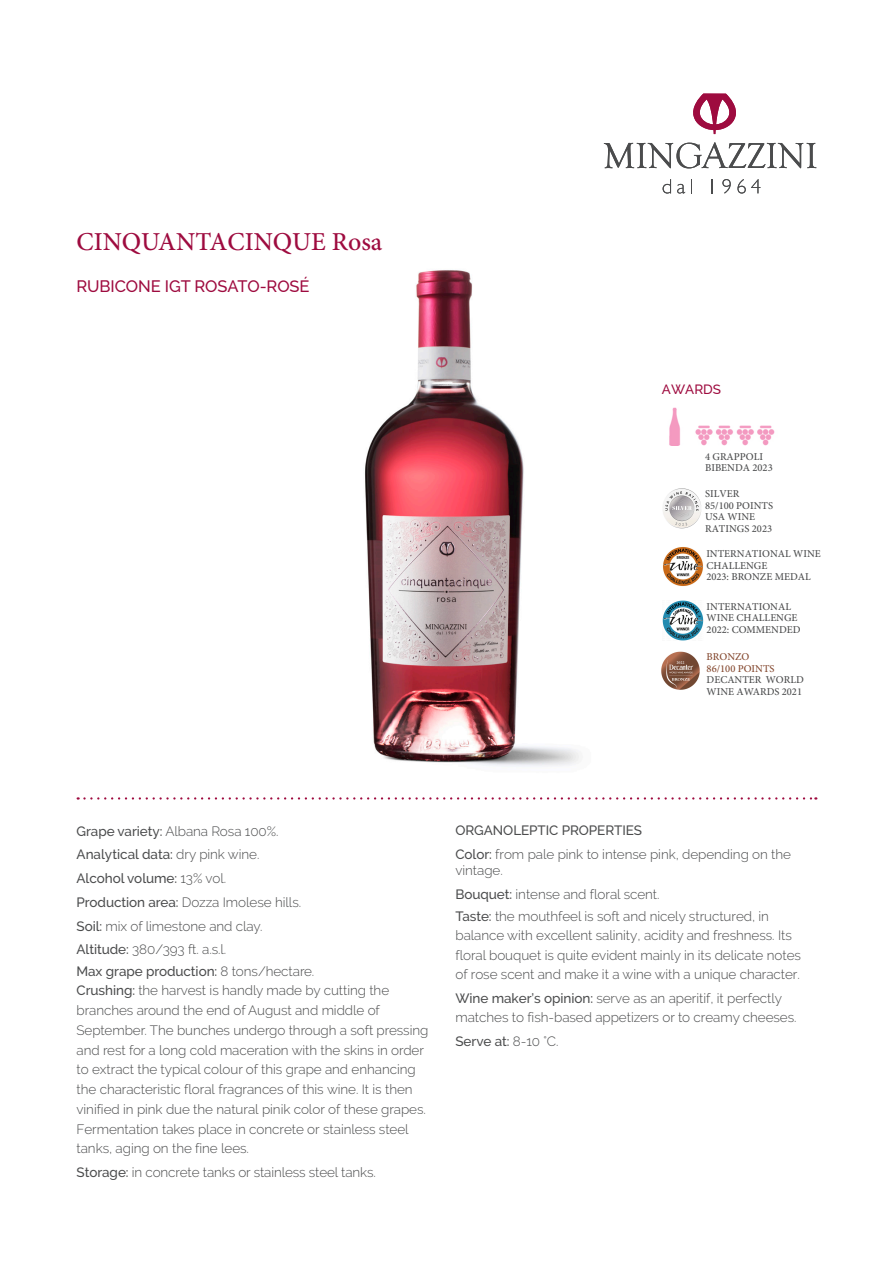
<style>
.page{position:relative;width:893px;height:1263px;background:#fff}
.page>*{position:absolute;margin:0;border:0;box-sizing:border-box;transform-origin:0 0}
.Testo_normale{font:500 25.8px "Minion Pro";color:#9e0b3f}
.Testo_normale-2{font:500 16.5px "Raleway";letter-spacing:-.005em;color:#9e0b3f}
.Testo_normale-3{font:300 13.5px/19.8px "Raleway";letter-spacing:-.005em;color:#4b4c4d}
.Testo_normale-4{font:500 13.5px "Raleway";letter-spacing:-.005em;color:#4b4c4d}
.t1{font:500 13.5px "Raleway";color:#9e0b3f}
.t2{font:500 10.5px/11.6px "Minion Pro";color:#4b4c4d}
.t3{font:500 10.5px/11.6px "Minion Pro";color:#84482f}
.s1{font-weight:500}
.s2{font-weight:300}
</style>
<div class="page">
<img style="left:236px;top:270px;width:424px;height:530px">
<svg style="left:604px;top:142px;width:212px;height:26px"></svg>
<svg style="left:663px;top:179px;width:8px;height:15px"></svg>
<svg style="left:677px;top:184px;width:8px;height:10px"></svg>
<svg style="left:691px;top:179px;width:1px;height:14px"></svg>
<svg style="left:712px;top:179px;width:1px;height:14px"></svg>
<svg style="left:722px;top:179px;width:9px;height:15px"></svg>
<svg style="left:737px;top:179px;width:23px;height:15px"></svg>
<svg style="left:693px;top:94px;width:43px;height:40px"></svg>
<svg style="left:78px;top:797px;width:738px;height:2px"></svg>
<img style="left:661px;top:651px;width:39px;height:39px">
<img style="left:663px;top:547px;width:40px;height:39px">
<img style="left:656px;top:408px;width:24px;height:38px">
<img style="left:695px;top:425px;width:80px;height:21px">
<img style="left:662px;top:600px;width:41px;height:41px">
<img style="left:663px;top:489px;width:38px;height:39px">
<p class="Testo_normale" style="left:76px;top:224px;width:307px">CINQUANTACINQUE Rosa</p>
<p class="Testo_normale-2" style="left:76px;top:276px;width:235px">RUBICONE IGT ROSATO-ROSÉ</p>
<p class="t1" style="left:662px;top:378px;width:61px">AWARDS</p>
<p class="t2" style="left:705px;top:450px;width:69px">4 GRAPPOLI<br>BIBENDA 2023</p>
<p class="t2" style="left:705px;top:488px;width:70px">SILVER<br>85/100 POINTS<br>USA WINE<br>RATINGS 2023</p>
<p class="t2" style="left:706px;top:548px;width:116px">INTERNATIONAL WINE<br>CHALLENGE<br>2023: BRONZE MEDAL</p>
<p class="t2" style="left:707px;top:600px;width:95px">INTERNATIONAL<br>WINE CHALLENGE<br>2022: COMMENDED</p>
<p class="t3" style="left:707px;top:651px;width:70px">BRONZO<br>86/100 POINTS</p>
<p class="t2" style="left:707px;top:674px;width:99px">DECANTER WORLD<br>WINE AWARDS 2021</p>
<p class="Testo_normale-3" style="left:77px;top:819px;width:226px;line-height:23.7px"><span class="s1">Grape variety:</span> Albana Rosa 100%.<br><span class="s1">Analytical data:</span> dry pink wine.<br><span class="s1">Alcohol volume:</span> 13% vol.<br><span class="s1">Production area:</span> Dozza Imolese hills.<br><span class="s1">Soil:</span> mix of limestone and clay.<br><span class="s1">Altitude:</span> 380/393 ft. a.s.l.</p>
<p class="Testo_normale-3" style="left:77px;top:961px;width:353px"><span class="s1">Max grape production:</span> 8 tons/hectare.<br><span class="s1">Crushing:</span> the harvest is handly made by cutting the branches around the end of August and middle of September. The bunches undergo through a soft pressing and rest for a long cold maceration with the skins in order to extract the typical colour of this grape and enhancing the characteristic floral fragrances of this wine. It is then vinified in pink due the natural pinik color of these grapes.<br>Fermentation takes place in concrete or stainless steel tanks, aging on the fine lees.</p>
<p class="Testo_normale-3" style="left:77px;top:1162px;width:301px"><span class="s1">Storage:</span> in concrete tanks or stainless steel tanks.</p>
<p class="Testo_normale-3" style="left:455px;top:817px;width:337px;line-height:23.7px"><span class="s1">ORGANOLEPTIC PROPERTIES<br>Color:</span> from pale pink to intense pink, depending on the</p>
<p class="Testo_normale-3" style="left:455px;top:857px;width:206px;line-height:23.7px">vintage.<br><span class="s1">Bouquet:</span> intense and floral scent.</p>
<p class="Testo_normale-3" style="left:455px;top:906px;width:347px"><span class="s1">Taste:</span> the mouthfeel is soft and nicely structured, in balance with excellent salinity, acidity and freshness. Its floral bouquet is quite evident mainly in its delicate notes of rose scent and make it a wine with a unique character.</p>
<p class="Testo_normale-3" style="left:455px;top:988px;width:343px"><span class="s1">Wine maker’s opinion:</span> serve as an aperitif, it perfectly matches to fish-based appetizers or to creamy cheeses.</p>
<p class="Testo_normale-4" style="left:455px;top:1033px;width:105px">Serve at: <span class="s2">8-10 °C.</span></p>
</div>
